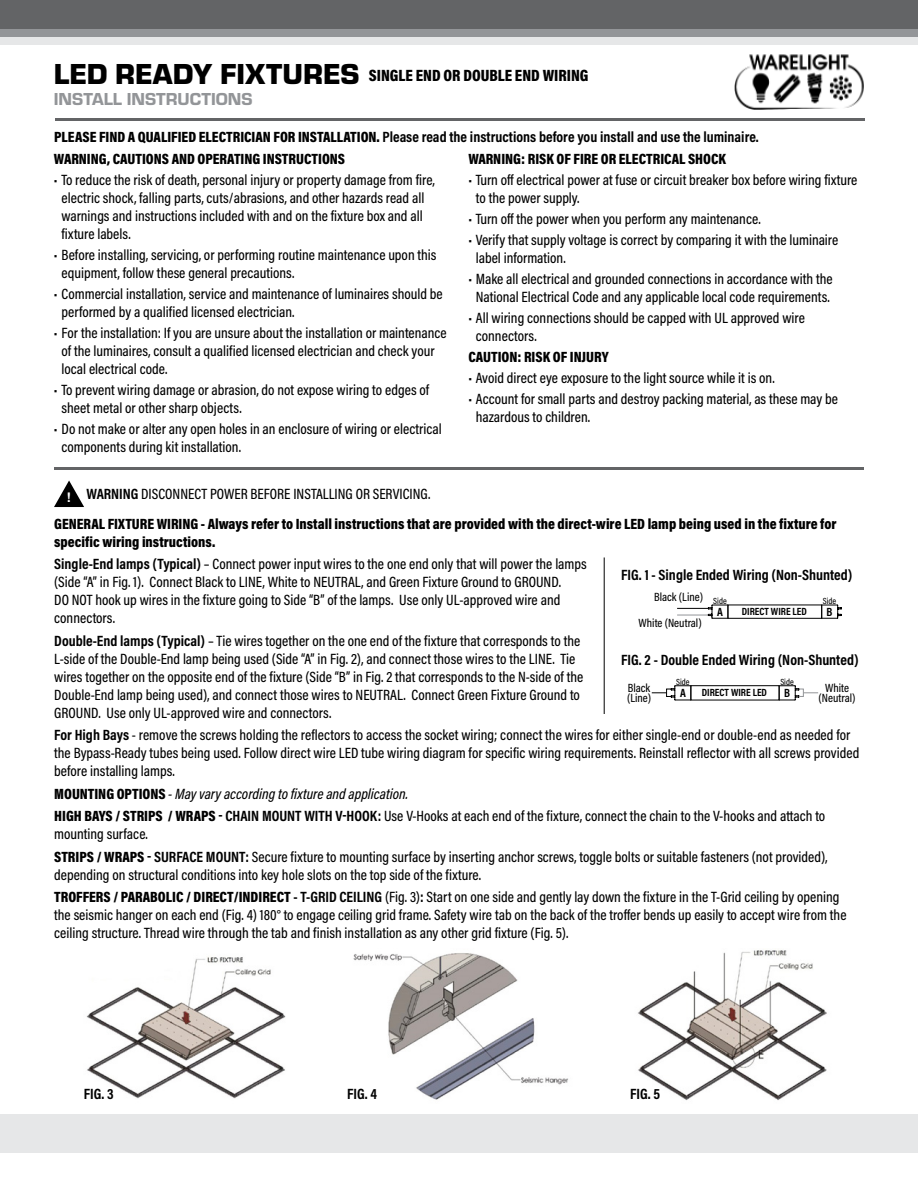
<style>
.page{position:relative;width:918px;height:1188px;background:#fff}
.page>*{position:absolute;margin:0;border:0;box-sizing:border-box;transform-origin:0 0}
.t1{font:900 30px "Eurostile";color:#000}
.t2{font:18px "Eurostile Hea";color:#939598}
.t3{font:900 16.5px "Acumin Pro Cond";color:#000}
.t4{font:500 15px/18px "Acumin Pro Cond";color:#000}
.t5{font:900 15px/18px "Acumin Pro Cond";color:#000}
.t6{font:700 15px "Acumin Pro Cond";color:#000}
.t7{font:italic 500 15px "Acumin Pro Cond";color:#000}
.t8{font:500 12px/10.5px "Acumin Pro Cond";color:#000}
.t9{font:700 12px "Acumin Pro Cond";color:#000}
.t10{font:700 10.5px "Acumin Pro Cond";color:#000}
.t11{font:500 9px "Acumin Pro Cond";color:#000}
.s1{font-weight:900}
.s2{font-weight:400}
.s3{font-weight:700}
.s4{font-weight:900;font-style:normal}
</style>
<div class="page">
<div style="left:0;top:27px;width:918px;height:18px;background:#e6e7e8"></div>
<div style="left:0;top:20px;width:918px;height:17px;background:#939598"></div>
<div style="left:0;top:0;width:918px;height:28px;background:#636466"></div>
<hr style="left:55px;top:118px;width:810px;height:3px;background:#636466">
<div style="left:0;top:1114px;width:918px;height:39px;background:#e6e7e8"></div>
<svg style="left:54px;top:481px;width:30px;height:26px"></svg>
<hr style="left:54px;top:467px;width:810px;height:3px;background:#636466">
<img style="left:86px;top:957px;width:200px;height:142px">
<img style="left:353px;top:953px;width:215px;height:147px">
<img style="left:638px;top:950px;width:189px;height:151px">
<hr style="left:677px;top:608px;width:31px;height:1px;background:#000">
<hr style="left:677px;top:615px;width:31px;height:1px;background:#939598">
<svg style="left:708px;top:605px;width:134px;height:14px"></svg>
<svg style="left:652px;top:685px;width:166px;height:16px"></svg>
<div style="left:798px;top:689px;width:6px;height:8px;border:1px solid #939598"></div>
<hr style="left:604px;top:557px;width:1px;height:157px;background:#000">
<img style="left:734px;top:54px;width:130px;height:55px">
<h1 class="t1" style="left:54px;top:53px;width:307px">LED READY FIXTURES</h1>
<p class="t2" style="left:54px;top:86px;width:200px">INSTALL INSTRUCTIONS</p>
<p class="t3" style="left:369px;top:65px;width:221px">SINGLE END OR DOUBLE END WIRING</p>
<p class="t6" style="left:54px;top:127px;width:706px"><span class="s1">PLEASE FIND A QUALIFIED ELECTRICIAN FOR INSTALLATION.</span> Please read the instructions before you install and use the luminaire.</p>
<p class="t5" style="left:54px;top:149px;width:293px">WARNING, CAUTIONS AND OPERATING INSTRUCTIONS</p>
<p class="t4" style="left:61px;top:170px;width:375px;text-indent:-8px"><span class="s2">•</span> To reduce the risk of death, personal injury or property damage from fire, electric shock, falling parts, cuts/abrasions, and other hazards read all warnings and instructions included with and on the fixture box and all fixture labels.</p>
<p class="t4" style="left:61px;top:245px;width:377px;text-indent:-8px"><span class="s2">•</span> Before installing, servicing, or performing routine maintenance upon this equipment, follow these general precautions.</p>
<p class="t4" style="left:61px;top:284px;width:383px;text-indent:-8px"><span class="s2">•</span> Commercial installation, service and maintenance of luminaires should be performed by a qualified licensed electrician.</p>
<p class="t4" style="left:61px;top:323px;width:387px;text-indent:-8px"><span class="s2">•</span> For the installation: If you are unsure about the installation or maintenance of the luminaires, consult a qualified licensed electrician and check your local electrical code.</p>
<p class="t4" style="left:61px;top:380px;width:369px;text-indent:-8px"><span class="s2">•</span> To prevent wiring damage or abrasion, do not expose wiring to edges of sheet metal or other sharp objects.</p>
<p class="t4" style="left:61px;top:419px;width:382px;text-indent:-8px"><span class="s2">•</span> Do not make or alter any open holes in an enclosure of wiring or electrical components during kit installation.</p>
<p class="t4" style="left:66px;top:485px;width:366px"><sub>!</sub> <span class="s3">WARNING</span> DISCONNECT POWER BEFORE INSTALLING OR SERVICING.</p>
<p class="t5" style="left:468px;top:149px;width:259px">WARNING: RISK OF FIRE OR ELECTRICAL SHOCK</p>
<p class="t4" style="left:476px;top:170px;width:383px;text-indent:-8px"><span class="s2">•</span> Turn off electrical power at fuse or circuit breaker box before wiring fixture to the power supply.</p>
<p class="t4" style="left:468px;top:209px;width:294px"><span class="s2">•</span> Turn off the power when you perform any maintenance.</p>
<p class="t4" style="left:476px;top:230px;width:364px;text-indent:-8px"><span class="s2">•</span> Verify that supply voltage is correct by comparing it with the luminaire label information.</p>
<p class="t4" style="left:468px;top:269px;width:366px;text-align:center"><span class="s2">•</span> Make all electrical and grounded connections in accordance with the<br>National Electrical Code and any applicable local code requirements.</p>
<p class="t4" style="left:476px;top:308px;width:331px;text-indent:-8px"><span class="s2">•</span> All wiring connections should be capped with UL approved wire connectors.</p>
<p class="t5" style="left:468px;top:347px;width:142px">CAUTION: RISK OF INJURY</p>
<p class="t4" style="left:468px;top:368px;width:308px"><span class="s2">•</span> Avoid direct eye exposure to the light source while it is on.</p>
<p class="t4" style="left:476px;top:389px;width:364px;text-indent:-8px"><span class="s2">•</span> Account for small parts and destroy packing material, as these may be hazardous to children.</p>
<p class="t5" style="left:54px;top:514px;width:784px">GENERAL FIXTURE WIRING - Always refer to Install instructions that are provided with the direct-wire LED lamp being used in the fixture for specific wiring instructions.</p>
<p class="t4" style="left:54px;top:555px;width:534px"><span class="s3">Single-End lamps (Typical)</span> – Connect power input wires to the one end only that will power the lamps (Side “A” in Fig. 1). Connect Black to LINE, White to NEUTRAL, and Green Fixture Ground to GROUND.<br>DO NOT hook up wires in the fixture going to Side “B” of the lamps. Use only UL-approved wire and connectors.</p>
<p class="t4" style="left:54px;top:631px;width:531px"><span class="s3">Double-End lamps (Typical)</span> – Tie wires together on the one end of the fixture that corresponds to the L-side of the Double-End lamp being used (Side “A” in Fig. 2), and connect those wires to the LINE. Tie wires together on the opposite end of the fixture (Side “B” in Fig. 2 that corresponds to the N-side of the Double-End lamp being used), and connect those wires to NEUTRAL. Connect Green Fixture Ground to GROUND. Use only UL-approved wire and connectors.</p>
<p class="t4" style="left:54px;top:726px;width:807px"><span class="s3">For High Bays</span> - remove the screws holding the reflectors to access the socket wiring; connect the wires for either single-end or double-end as needed for the Bypass-Ready tubes being used. Follow direct wire LED tube wiring diagram for specific wiring requirements. Reinstall reflector with all screws provided before installing lamps.</p>
<p class="t7" style="left:54px;top:784px;width:355px"><span class="s4">MOUNTING OPTIONS</span> - May vary according to fixture and application.</p>
<p class="t4" style="left:54px;top:807px;width:773px"><span class="s1">HIGH BAYS / STRIPS / WRAPS</span> <span class="s3">- CHAIN MOUNT WITH V-HOOK:</span> Use V-Hooks at each end of the fixture, connect the chain to the V-hooks and attach to mounting surface.</p>
<p class="t4" style="left:54px;top:847px;width:775px"><span class="s1">STRIPS / WRAPS</span> <span class="s3">- SURFACE MOUNT:</span> Secure fixture to mounting surface by inserting anchor screws, toggle bolts or suitable fasteners (not provided), depending on structural conditions into key hole slots on the top side of the fixture.</p>
<p class="t4" style="left:54px;top:888px;width:794px"><span class="s1">TROFFERS / PARABOLIC / DIRECT/INDIRECT</span> <span class="s3">- T-GRID CEILING</span> (Fig. 3)<span class="s3">:</span> Start on one side and gently lay down the fixture in the T-Grid ceiling by opening the seismic hanger on each end (Fig. 4) 180° to engage ceiling grid frame. Safety wire tab on the back of the troffer bends up easily to accept wire from the ceiling structure. Thread wire through the tab and finish installation as any other grid fixture (Fig. 5).</p>
<p class="t6" style="left:621px;top:565px;width:233px">FIG. 1 - Single Ended Wiring (Non-Shunted)</p>
<p class="t8" style="left:654px;top:591px;width:50px">Black (Line)</p>
<p class="t10" style="left:742px;top:605px;width:67px">DIRECT WIRE LED</p>
<p class="t8" style="left:638px;top:618px;width:65px">White (Neutral)</p>
<p class="t11" style="left:823px;top:595px;width:15px">Side</p>
<p class="t9" style="left:827px;top:604px;width:7px">B</p>
<p class="t6" style="left:621px;top:650px;width:239px">FIG. 2 - Double Ended Wiring (Non-Shunted)</p>
<p class="t8" style="left:627px;top:682px;width:26px">Black (Line)</p>
<p class="t8" style="left:819px;top:682px;width:38px;text-align:center">White (Neutral)</p>
<p class="t11" style="left:713px;top:595px;width:15px">Side</p>
<p class="t9" style="left:717px;top:604px;width:7px">A</p>
<p class="t11" style="left:676px;top:676px;width:15px">Side</p>
<p class="t9" style="left:680px;top:684px;width:7px">A</p>
<p class="t11" style="left:780px;top:676px;width:15px">Side</p>
<p class="t9" style="left:784px;top:684px;width:7px">B</p>
<p class="t10" style="left:702px;top:686px;width:67px">DIRECT WIRE LED</p>
<p class="t6" style="left:84px;top:1084px;width:31px">FIG. 3</p>
<p class="t6" style="left:347px;top:1084px;width:31px">FIG. 4</p>
<p class="t6" style="left:630px;top:1084px;width:31px">FIG. 5</p>
</div>
